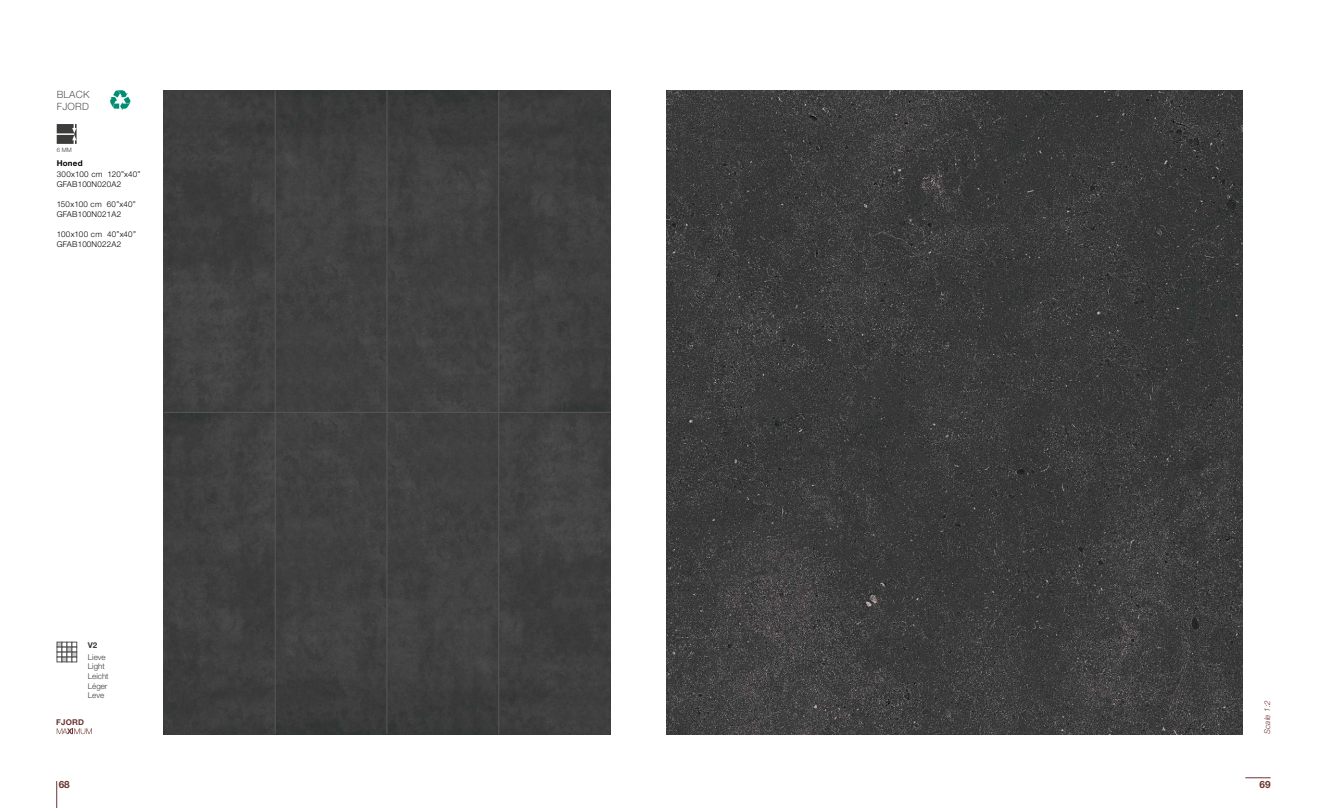
<style>
.page{position:relative;width:1333px;height:808px;background:#fff}
.page>*{position:absolute;margin:0;border:0;box-sizing:border-box;transform-origin:0 0}
.t1{font:300 10px/12px "Helvetica Neue LT Std";letter-spacing:.025em;color:#575756}
.t2{font:700 10px "Helvetica Neue LT Std";color:#6f3432}
.t3{font:300 8px/10px "Helvetica Neue LT Std";letter-spacing:.025em;color:#000}
.t4{font:300 8px/9.6px "Helvetica Neue LT Std";color:#3c3c3b}
.t5{font:italic 300 8px "Helvetica Neue LT Std";color:#6f3432}
.t6{font:700 8px "Helvetica Neue LT Std";letter-spacing:.025em;color:#000}
.t7{font:700 8px "Helvetica Neue LT Std";letter-spacing:.025em;color:#6f3432}
.t8{font:700 8px "Helvetica Neue LT Std";color:#3c3c3b}
.t9{font:300 6px "Helvetica Neue LT Std";color:#3c3c3b}
</style>
<div class="page">
<div style="left:163px;top:91px;width:447px;height:643px;background:#404040"></div>
<svg style="left:110px;top:90px;width:20px;height:20px"></svg>
<svg style="left:57px;top:124px;width:20px;height:20px"></svg>
<hr style="left:275px;top:91px;width:1px;height:643px;background:#575756">
<hr style="left:498px;top:91px;width:1px;height:643px;background:#575756">
<hr style="left:387px;top:91px;width:1px;height:643px;background:#575756">
<hr style="left:163px;top:412px;width:447px;height:1px;background:#575756">
<svg style="left:57px;top:728px;width:35px;height:6px"></svg>
<svg style="left:57px;top:642px;width:20px;height:20px"></svg>
<img style="left:666px;top:91px;width:576px;height:643px">
<svg style="left:1245px;top:777px;width:25px;height:1px"></svg>
<svg style="left:57px;top:781px;width:1px;height:27px"></svg>
<p class="t1" style="left:57px;top:88px;width:34px">BLACK<br>FJORD</p>
<p class="t9" style="left:57px;top:146px;width:16px">6 MM</p>
<p class="t6" style="left:57px;top:159px;width:27px">Honed</p>
<p class="t3" style="left:57px;top:168px;width:85px">300x100 cm 120”x40”<br>GFAB100N020A2</p>
<p class="t3" style="left:57px;top:198px;width:81px">150x100 cm 60”x40”<br>GFAB100N021A2</p>
<p class="t3" style="left:57px;top:228px;width:81px">100x100 cm 40”x40”<br>GFAB100N022A2</p>
<p class="t8" style="left:88px;top:640px;width:11px">V2</p>
<p class="t4" style="left:88px;top:652px;width:22px">Lieve<br>Light<br>Leicht<br>Léger<br>Leve</p>
<p class="t7" style="left:56px;top:717px;width:29px">FJORD</p>
<p class="t5" style="left:1262px;top:734px;width:35px;rotate:-90deg">Scale 1:2</p>
<p class="t2" style="left:59px;top:778px;width:13px">68</p>
<p class="t2" style="left:1259px;top:778px;width:13px">69</p>
</div>
